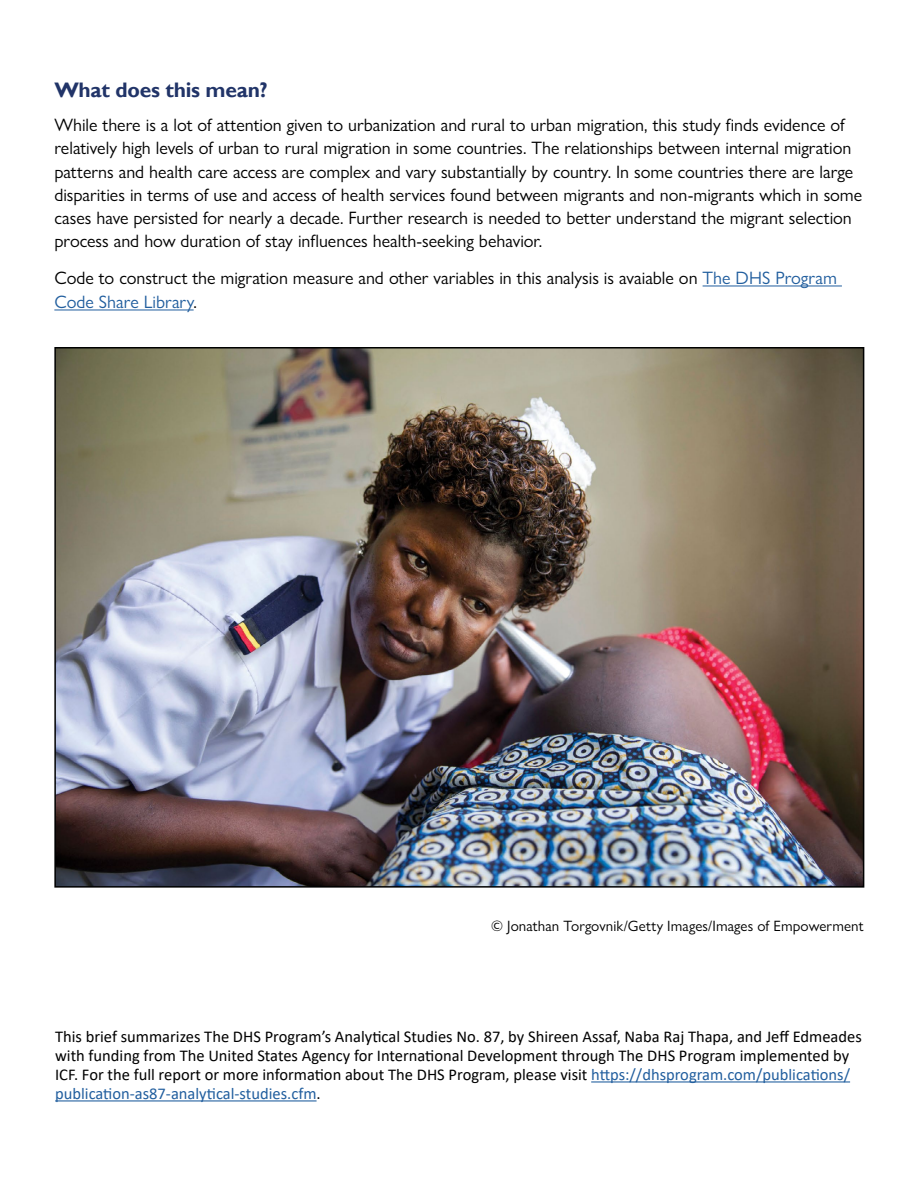
<style>
.page{position:relative;width:918px;height:1188px;background:#fff}
.page>*{position:absolute;margin:0;border:0;box-sizing:border-box;transform-origin:0 0}
.t1{font:700 21px "Gill Sans";letter-spacing:-.01em;color:#213468}
.t2{font:18px/23.2px "Gill Sans Nova";color:#000}
.t3{font:16.5px/18.9px "Calibri";color:#000}
.t4{font:15px "Gill Sans Nova";letter-spacing:.005em;color:#000}
.s1{color:#215e9e}
</style>
<div class="page">
<hr style="left:591px;top:1081px;width:259px;height:2px;background:#215e9e">
<hr style="left:55px;top:1100px;width:262px;height:1px;background:#215e9e">
<hr style="left:703px;top:286px;width:139px;height:1px;background:#215e9e">
<hr style="left:54px;top:310px;width:140px;height:1px;background:#215e9e">
<img style="left:57px;top:350px;width:804px;height:535px">
<p class="t1" style="left:54px;top:77px;width:215px">What does this mean?</p>
<p class="t2" style="left:54px;top:113px;width:809px">While there is a lot of attention given to urbanization and rural to urban migration, this study finds evidence of relatively high levels of urban to rural migration in some countries. The relationships between internal migration patterns and health care access are complex and vary substantially by country. In some countries there are large disparities in terms of use and access of health services found between migrants and non-migrants which in some cases have persisted for nearly a decade. Further research is needed to better understand the migrant selection process and how duration of stay influences health-seeking behavior.</p>
<p class="t2" style="left:54px;top:266px;width:784px;line-height:24px">Code to construct the migration measure and other variables in this analysis is avaiable on <span class="s1">The DHS Program<br>Code Share Library</span>.</p>
<p class="t4" style="left:491px;top:917px;width:374px">© Jonathan Torgovnik/Getty Images/Images of Empowerment</p>
<p class="t3" style="left:55px;top:1027px;width:808px">This brief summarizes The DHS Program’s Analytical Studies No. 87, by Shireen Assaf, Naba Raj Thapa, and Jeff Edmeades with funding from The United States Agency for International Development through The DHS Program implemented by ICF. For the full report or more information about The DHS Program, please visit <span class="s1">https://dhsprogram.com/publications/ publication-as87-analytical-studies.cfm</span>.</p>
</div>
